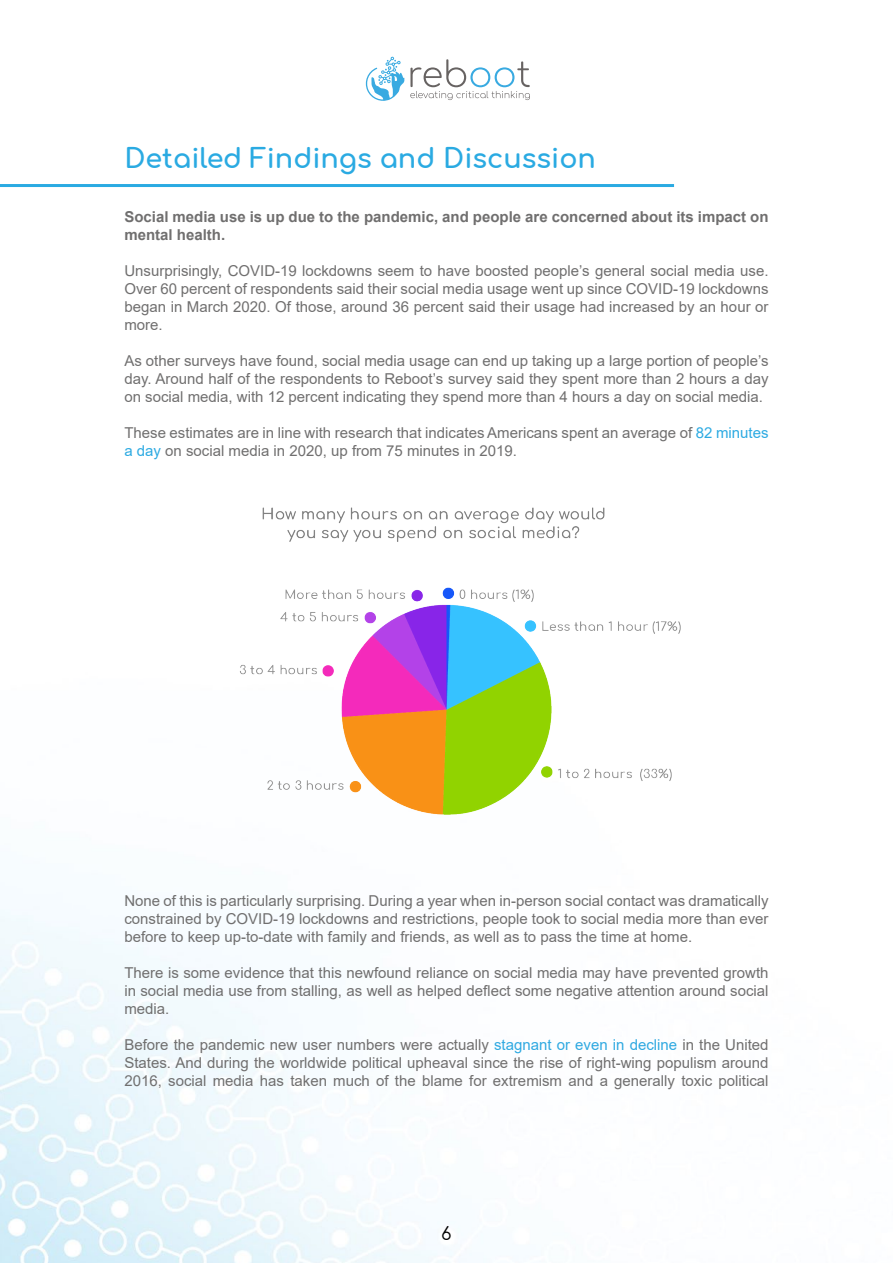
<style>
.page{position:relative;width:893px;height:1263px;background:#fff}
.page>*{position:absolute;margin:0;border:0;box-sizing:border-box;transform-origin:0 0}
.t1{font:700 27px "Comfortaa";color:#2aaae2}
.t2{font:18px "Comfortaa";color:#000}
.t3{font:15px/18px "Arial";color:#706f6f;text-align:justify}
.t4{font:700 15px/18px "Arial";color:#706f6f}
.s1{color:#2daae2}
.s2{color:#2fa9e1}
</style>
<div class="page">
<img style="left:0;top:909px;width:486px;height:354px">
<svg style="left:410px;top:59px;width:120px;height:41px"></svg>
<svg style="left:365px;top:57px;width:39px;height:44px"></svg>
<hr style="left:0;top:184px;width:674px;height:3px;background:#2aaae2">
<img style="left:240px;top:507px;width:441px;height:308px">
<h1 class="t1" style="left:124px;top:134px;width:473px">Detailed Findings and Discussion</h1>
<p class="t4" style="left:124px;top:208px;width:646px">Social media use is up due to the pandemic, and people are concerned about its impact on mental health.</p>
<p class="t3" style="left:124px;top:262px;width:646px">Unsurprisingly, COVID-19 lockdowns seem to have boosted people’s general social media use.<br>Over 60 percent of respondents said their social media usage went up since COVID-19 lockdowns began in March 2020. Of those, around 36 percent said their usage had increased by an hour or more.</p>
<p class="t3" style="left:124px;top:352px;width:646px">As other surveys have found, social media usage can end up taking up a large portion of people’s day. Around half of the respondents to Reboot’s survey said they spent more than 2 hours a day on social media, with 12 percent indicating they spend more than 4 hours a day on social media.</p>
<p class="t3" style="left:124px;top:424px;width:646px">These estimates are in line with research that indicates Americans spent an average of <span class="s1">82 minutes a day</span> on social media in 2020, up from 75 minutes in 2019.</p>
<p class="t3" style="left:124px;top:892px;width:646px">None of this is particularly surprising. During a year when in-person social contact was dramatically constrained by COVID-19 lockdowns and restrictions, people took to social media more than ever before to keep up-to-date with family and friends, as well as to pass the time at home.</p>
<p class="t3" style="left:124px;top:964px;width:646px">There is some evidence that this newfound reliance on social media may have prevented growth in social media use from stalling, as well as helped deflect some negative attention around social media.</p>
<p class="t3" style="left:124px;top:1036px;width:646px">Before the pandemic new user numbers were actually <span class="s2">stagnant or even in decline</span> in the United States. And during the worldwide political upheaval since the rise of right-wing populism around 2016, social media has taken much of the blame for extremism and a generally toxic political</p>
<p class="t2" style="left:441px;top:1217px;width:12px">6</p>
</div>
